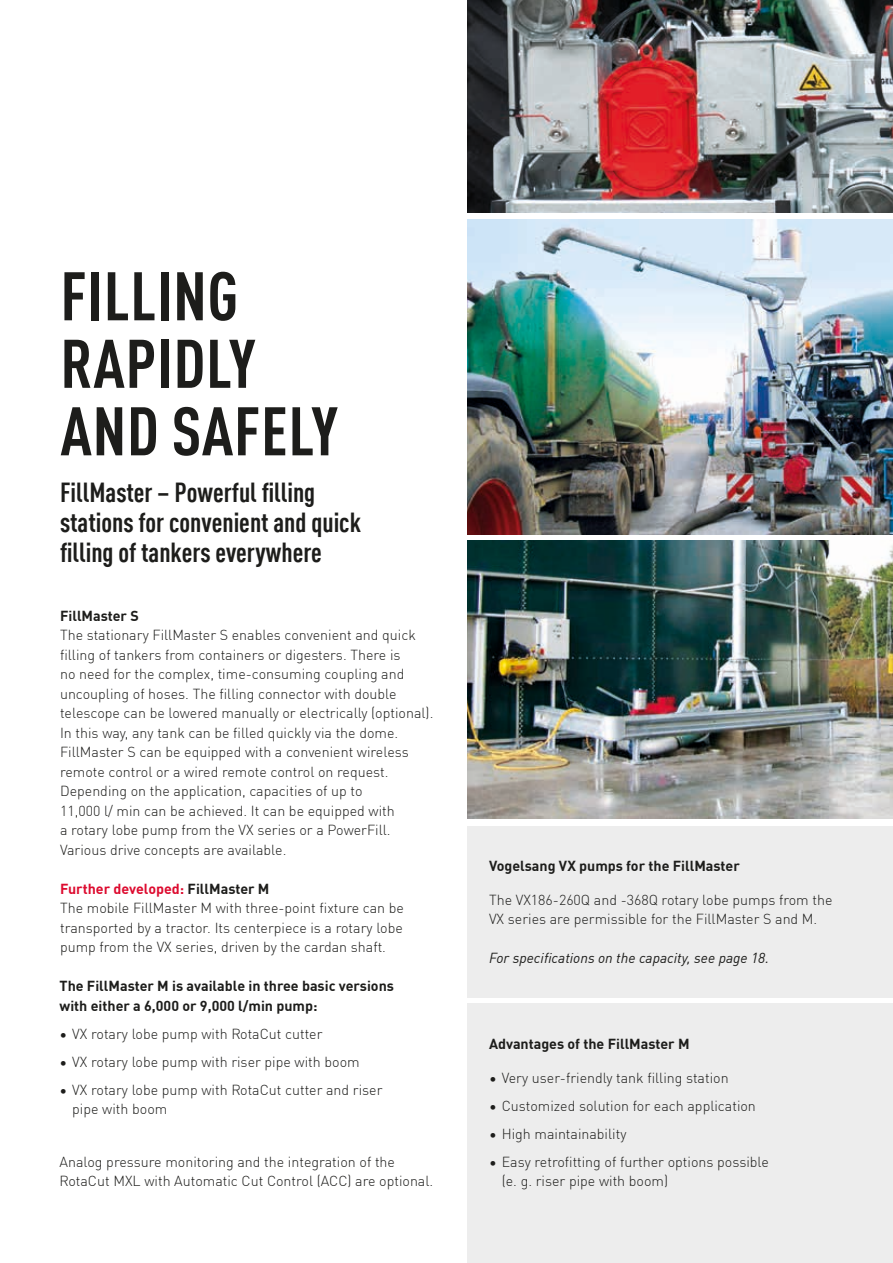
<style>
.page{position:relative;width:893px;height:1263px;background:#fff}
.page>*{position:absolute;margin:0;border:0;box-sizing:border-box;transform-origin:0 0}
.t1{font:700 condensed 67.5px/67.5px "DIN Pro";letter-spacing:.01em;color:#1d1d1b}
.t2{font:700 condensed 27px/30px "DIN Pro";color:#1d1d1b}
.t3{font:300 14.25px/19.5px "DIN Pro";color:#1d1d1b}
.t4{font:700 14.25px/19.5px "DIN Pro";color:#1d1d1b}
.t5{font:italic 14.25px "DIN Pro";color:#1d1d1b}
.s1{font-weight:700;color:#dd0b2f}
.s2{font-weight:700}
</style>
<div class="page">
<div style="left:468px;top:1004px;width:425px;height:259px;background:#ededed"></div>
<div style="left:468px;top:826px;width:425px;height:171px;background:#ededed"></div>
<img style="left:468px;top:0;width:425px;height:213px">
<img style="left:468px;top:541px;width:425px;height:277px">
<img style="left:468px;top:220px;width:425px;height:314px">
<h1 class="t1" style="left:60px;top:258px;width:279px">FILLING<br>RAPIDLY<br>AND SAFELY</h1>
<h2 class="t2" style="left:60px;top:476px;width:302px">FillMaster – Powerful filling stations for convenient and quick filling of tankers everywhere</h2>
<p class="t4" style="left:60px;top:605px;width:80px">FillMaster S</p>
<p class="t3" style="left:60px;top:624px;width:375px">The stationary FillMaster S enables convenient and quick filling of tankers from containers or digesters. There is<br>no need for the complex, time-consuming coupling and uncoupling of hoses. The filling connector with double telescope can be lowered manually or electrically (optional).<br>In this way, any tank can be filled quickly via the dome.<br>FillMaster S can be equipped with a convenient wireless remote control or a wired remote control on request.<br>Depending on the application, capacities of up to<br>11,000 l/ min can be achieved. It can be equipped with<br>a rotary lobe pump from the VX series or a PowerFill.<br>Various drive concepts are available.</p>
<p class="t3" style="left:60px;top:878px;width:345px"><span class="s1">Further developed:</span> <span class="s2">FillMaster M<br></span>The mobile FillMaster M with three-point fixture can be transported by a tractor. Its centerpiece is a rotary lobe pump from the VX series, driven by the cardan shaft.</p>
<p class="t4" style="left:60px;top:975px;width:336px">The FillMaster M is available in three basic versions with either a 6,000 or 9,000 l/min pump:</p>
<p class="t3" style="left:60px;top:1023px;width:264px">• VX rotary lobe pump with RotaCut cutter</p>
<p class="t3" style="left:60px;top:1051px;width:302px">• VX rotary lobe pump with riser pipe with boom</p>
<p class="t3" style="left:72px;top:1079px;width:312px;text-indent:-13px">• VX rotary lobe pump with RotaCut cutter and riser pipe with boom</p>
<p class="t3" style="left:60px;top:1151px;width:375px">Analog pressure monitoring and the integration of the<br>RotaCut MXL with Automatic Cut Control (ACC) are optional.</p>
<p class="t4" style="left:489px;top:855px;width:252px">Vogelsang VX pumps for the FillMaster</p>
<p class="t3" style="left:489px;top:889px;width:345px">The VX186-260Q and -368Q rotary lobe pumps from the<br>VX series are permissible for the FillMaster S and M.</p>
<p class="t5" style="left:489px;top:948px;width:281px">For specifications on the capacity, see page 18.</p>
<p class="t4" style="left:489px;top:1033px;width:202px">Advantages of the FillMaster M</p>
<p class="t3" style="left:489px;top:1067px;width:241px">• Very user-friendly tank filling station</p>
<p class="t3" style="left:489px;top:1095px;width:268px">• Customized solution for each application</p>
<p class="t3" style="left:489px;top:1123px;width:139px">• High maintainability</p>
<p class="t3" style="left:502px;top:1151px;width:269px;text-indent:-13px">• Easy retrofitting of further options possible (e. g. riser pipe with boom)</p>
</div>
